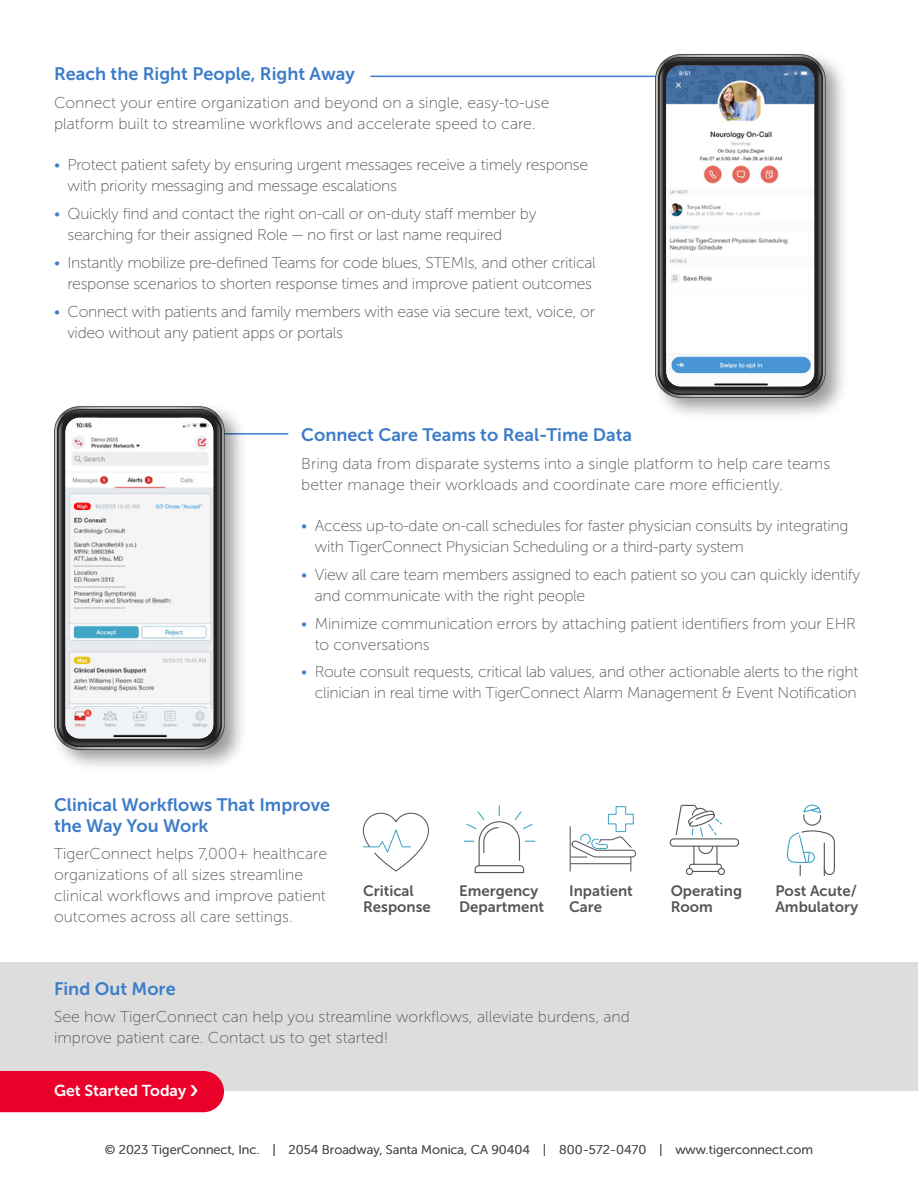
<style>
.page{position:relative;width:918px;height:1188px;background:#fff}
.page>*{position:absolute;margin:0;border:0;box-sizing:border-box;transform-origin:0 0}
.t1{font:18px/21px "Museo Sans 700";color:#3d7cc9}
.t2{font:15.75px/21px "Museo Sans 100";letter-spacing:-.02em;color:#545759}
.t3{font:15.75px/21px "Museo Sans 100";color:#545759}
.t4{font:15.75px "Museo Sans 700";color:#fff}
.t5{font:15px/16.5px "Museo Sans 700";color:#545759}
.t6{font:12.75px "Museo Sans 300";color:#545759}
.s1{color:#3d7cc9}
</style>
<div class="page">
<div style="left:0;top:962px;width:918px;height:129px;background:#ddddde"></div>
<hr style="left:92px;top:433px;width:196px;height:2px;background:#3d7cc9">
<div style="left:51px;top:402px;width:197px;height:370px;background:#000;opacity:.4"></div>
<div style="left:652px;top:50px;width:197px;height:370px;background:#000;opacity:.4"></div>
<hr style="left:370px;top:76px;width:307px;height:1px;background:#3d7cc9">
<svg style="left:55px;top:407px;width:169px;height:342px;background:#8d8d8c"></svg>
<svg style="left:58px;top:409px;width:163px;height:337px"></svg>
<svg style="left:656px;top:55px;width:169px;height:342px;background:#898988"></svg>
<svg style="left:659px;top:57px;width:163px;height:336px"></svg>
<svg style="left:464px;top:806px;width:71px;height:67px"></svg>
<svg style="left:362px;top:812px;width:67px;height:60px"></svg>
<hr style="left:570px;top:827px;width:1px;height:44px;background:#545759">
<svg style="left:571px;top:806px;width:66px;height:65px"></svg>
<hr style="left:571px;top:863px;width:60px;height:1px;background:#545759">
<div style="left:670px;top:838px;width:69px;height:9px;border:1px solid #545759;border-radius:4px"></div>
<div style="left:686px;top:868px;width:7px;height:7px;border:1px solid #545759;border-radius:50%"></div>
<div style="left:718px;top:868px;width:7px;height:7px;border:1px solid #545759;border-radius:50%"></div>
<svg style="left:675px;top:804px;width:47px;height:33px"></svg>
<svg style="left:688px;top:846px;width:35px;height:26px"></svg>
<svg style="left:786px;top:805px;width:49px;height:71px"></svg>
<div style="left:0;top:1071px;width:224px;height:41px;background:#ea0029"></div>
<p class="t1" style="left:54px;top:64px;width:302px">Reach the Right People, Right Away</p>
<p class="t3" style="left:54px;top:92px;width:497px">Connect your entire organization and beyond on a single, easy-to-use platform built to streamline workflows and accelerate speed to care.</p>
<p class="t2" style="left:67px;top:155px;width:522px;text-indent:-13px"><span class="s1">•</span> Protect patient safety by ensuring urgent messages receive a timely response with priority messaging and message escalations</p>
<p class="t2" style="left:67px;top:203px;width:471px;text-indent:-13px"><span class="s1">•</span> Quickly find and contact the right on-call or on-duty staff member by searching for their assigned Role — no first or last name required</p>
<p class="t2" style="left:54px;top:252px;width:543px;text-align:right"><span class="s1">•</span> Instantly mobilize pre-defined Teams for code blues, STEMIs, and other critical response scenarios to shorten response times and improve patient outcomes</p>
<p class="t2" style="left:67px;top:301px;width:529px;text-indent:-13px"><span class="s1">•</span> Connect with patients and family members with ease via secure text, voice, or video without any patient apps or portals</p>
<p class="t1" style="left:301px;top:424px;width:332px">Connect Care Teams to Real-Time Data</p>
<p class="t3" style="left:301px;top:453px;width:530px">Bring data from disparate systems into a single platform to help care teams better manage their workloads and coordinate care more efficiently.</p>
<p class="t2" style="left:315px;top:515px;width:535px;text-indent:-13px"><span class="s1">•</span> Access up-to-date on-call schedules for faster physician consults by integrating with TigerConnect Physician Scheduling or a third-party system</p>
<p class="t2" style="left:315px;top:564px;width:547px;text-indent:-13px"><span class="s1">•</span> View all care team members assigned to each patient so you can quickly identify and communicate with the right people</p>
<p class="t2" style="left:315px;top:613px;width:543px;text-indent:-13px"><span class="s1">•</span> Minimize communication errors by attaching patient identifiers from your EHR to conversations</p>
<p class="t2" style="left:301px;top:662px;width:558px;text-align:right"><span class="s1">•</span> Route consult requests, critical lab values, and other actionable alerts to the right clinician in real time with TigerConnect Alarm Management &amp; Event Notification</p>
<p class="t1" style="left:54px;top:794px;width:278px">Clinical Workflows That Improve the Way You Work</p>
<p class="t3" style="left:54px;top:844px;width:275px">TigerConnect helps 7,000+ healthcare organizations of all sizes streamline clinical workflows and improve patient outcomes across all care settings.</p>
<p class="t5" style="left:363px;top:882px;width:69px">Critical<br>Response</p>
<p class="t5" style="left:459px;top:882px;width:86px">Emergency<br>Department</p>
<p class="t5" style="left:569px;top:882px;width:65px">Inpatient<br>Care</p>
<p class="t5" style="left:671px;top:882px;width:73px">Operating<br>Room</p>
<p class="t5" style="left:775px;top:882px;width:84px">Post Acute/<br>Ambulatory</p>
<p class="t1" style="left:54px;top:978px;width:123px">Find Out More</p>
<p class="t3" style="left:54px;top:1007px;width:577px">See how TigerConnect can help you streamline workflows, alleviate burdens, and improve patient care. Contact us to get started!</p>
<p class="t4" style="left:54px;top:1082px;width:134px">Get Started Today</p>
<p class="t6" style="left:105px;top:1143px;width:710px">© 2023 TigerConnect, Inc. | 2054 Broadway, Santa Monica, CA 90404 | 800-572-0470 | www.tigerconnect.com</p>
</div>
